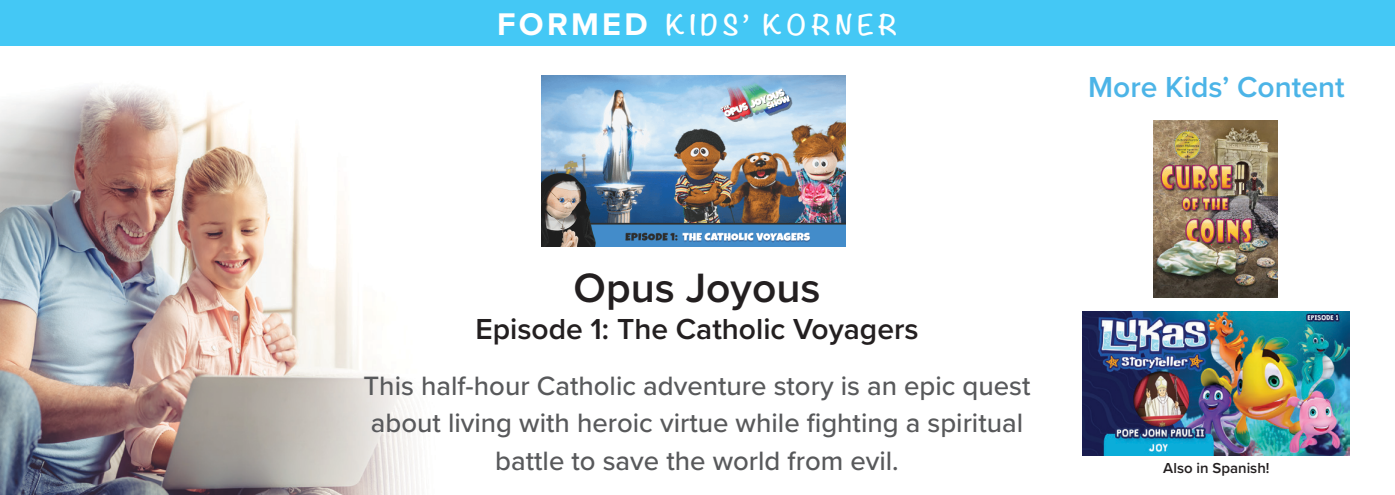
<style>
.page{position:relative;width:1395px;height:495px;background:#fff}
.page>*{position:absolute;margin:0;border:0;box-sizing:border-box;transform-origin:0 0}
.t1{font:600 42.5px "Proxima Nova";color:#231f20}
.t2{font:600 30px "Proxima Nova";color:#231f20}
.t3{font:600 30px "Proxima Nova";color:#4cb4e7}
.t4{font:500 27.5px/37.5px "Proxima Nova";color:#58595b;text-align:center}
.t5{font:700 25px "Noteworthy";letter-spacing:.19em;color:#fff}
.t6{font:600 15px "Proxima Nova";color:#231f20}
.s1{font-family:"Proxima Nova";font-size:32.5px}
</style>
<div class="page">
<img style="left:542px;top:76px;width:304px;height:171px">
<img style="left:0;top:86px;width:418px;height:409px">
<div style="left:0;top:0;width:1395px;height:46px;background:#44c8f5"></div>
<img style="left:1154px;top:120px;width:124px;height:178px">
<img style="left:1083px;top:312px;width:267px;height:144px">
<p class="t5" style="left:497px;top:3px;width:402px"><span class="s1">FORMED</span> KIDS’ KORNER</p>
<p class="t3" style="left:1088px;top:64px;width:258px">More Kids’ Content</p>
<p class="t1" style="left:574px;top:256px;width:248px">Opus Joyous</p>
<p class="t2" style="left:475px;top:307px;width:445px">Episode 1: The Catholic Voyagers</p>
<p class="t4" style="left:364px;top:366px;width:669px">This half-hour Catholic adventure story is an epic quest about living with heroic virtue while fighting a spiritual battle to save the world from evil.</p>
<p class="t6" style="left:1163px;top:457px;width:108px">Also in Spanish!</p>
</div>
